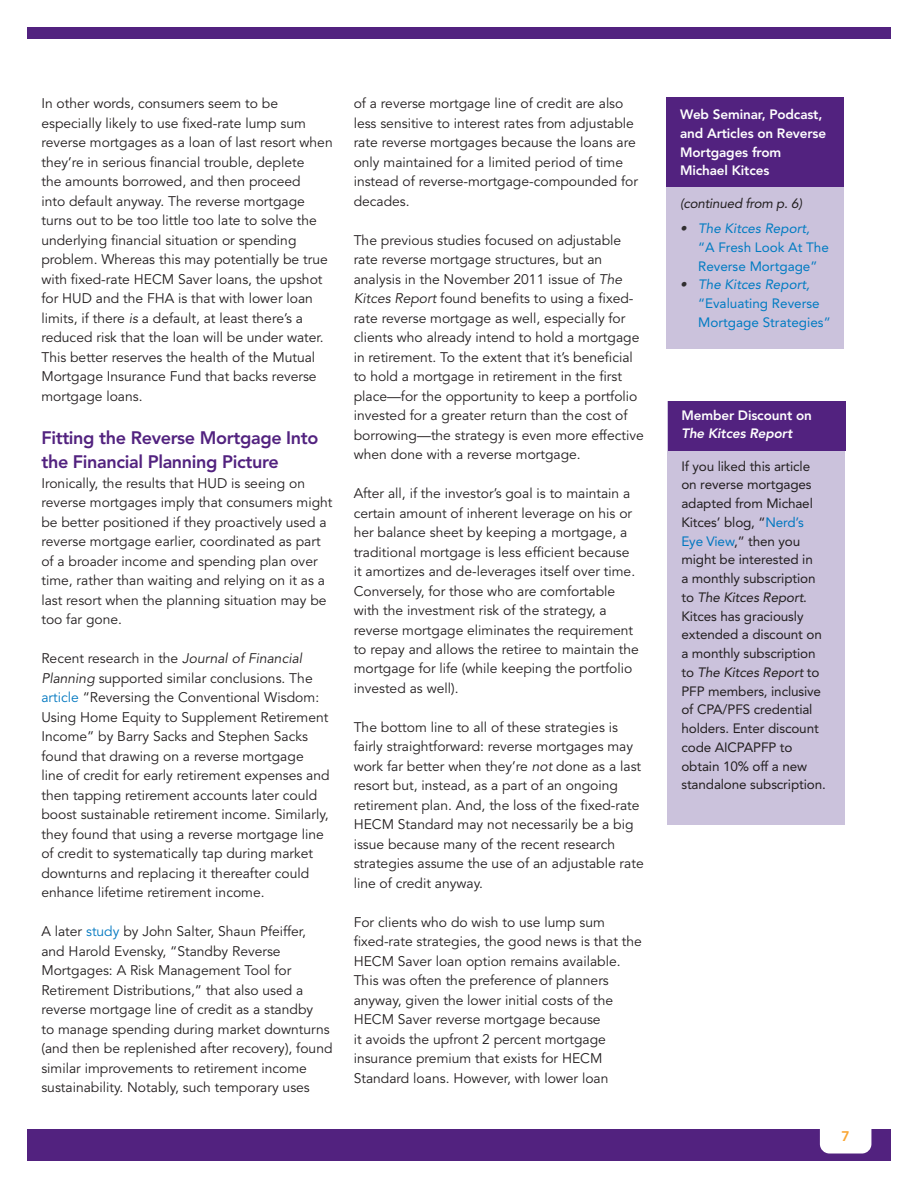
<style>
.page{position:relative;width:918px;height:1188px;background:#fff}
.page>*{position:absolute;margin:0;border:0;box-sizing:border-box;transform-origin:0 0}
.t1{font:800 18px/24px "Avenir";letter-spacing:-.02em;color:#52227f}
.t2{font:13.8px/19.5px "Avenir";color:#231f20}
.t3{font:800 13.8px "Avenir";color:#faa633}
.t4{font:13.5px/18.8px "Avenir";letter-spacing:-.01em;color:#231f20}
.t5{font:13.5px/18.8px "Avenir";color:#007bc2}
.t6{font:800 13.5px/18.8px "Avenir";letter-spacing:-.01em;color:#fff}
.t7{font:italic 13.5px "Avenir";letter-spacing:-.02em;color:#231f20}
.t8{font:italic 800 13.5px "Avenir";letter-spacing:-.01em;color:#fff}
.s1{font-style:italic}
.s2{color:#0077c0}
.s3{font-style:italic;color:#312f30}
</style>
<div class="page">
<div style="left:27px;top:27px;width:864px;height:12px;background:#52227f"></div>
<div style="left:27px;top:1129px;width:864px;height:32px;background:#52227f"></div>
<svg style="left:820px;top:1129px;width:51px;height:25px"></svg>
<div style="left:667px;top:401px;width:178px;height:424px;background:#cbc2dc"></div>
<div style="left:666px;top:98px;width:178px;height:250px;background:#cbc2dc"></div>
<div style="left:668px;top:401px;width:178px;height:50px;background:#52227f"></div>
<div style="left:667px;top:98px;width:177px;height:89px;background:#52227f"></div>
<p class="t2" style="left:41px;top:94px;width:293px">In other words, consumers seem to be especially likely to use fixed-rate lump sum reverse mortgages as a loan of last resort when they’re in serious financial trouble, deplete<br>the amounts borrowed, and then proceed<br>into default anyway. The reverse mortgage turns out to be too little too late to solve the underlying financial situation or spending problem. Whereas this may potentially be true with fixed-rate HECM Saver loans, the upshot for HUD and the FHA is that with lower loan limits, if there <span class="s1">is</span> a default, at least there’s a reduced risk that the loan will be under water.<br>This better reserves the health of the Mutual Mortgage Insurance Fund that backs reverse mortgage loans.</p>
<h1 class="t1" style="left:41px;top:426px;width:279px">Fitting the Reverse Mortgage Into the Financial Planning Picture</h1>
<p class="t2" style="left:41px;top:474px;width:293px">Ironically, the results that HUD is seeing on reverse mortgages imply that consumers might be better positioned if they proactively used a reverse mortgage earlier, coordinated as part of a broader income and spending plan over time, rather than waiting and relying on it as a last resort when the planning situation may be too far gone.</p>
<p class="t2" style="left:41px;top:649px;width:290px">Recent research in the <span class="s1">Journal of Financial Planning</span> supported similar conclusions. The <span class="s2">article</span> “Reversing the Conventional Wisdom:<br>Using Home Equity to Supplement Retirement Income” by Barry Sacks and Stephen Sacks found that drawing on a reverse mortgage<br>line of credit for early retirement expenses and then tapping retirement accounts later could boost sustainable retirement income. Similarly, they found that using a reverse mortgage line of credit to systematically tap during market downturns and replacing it thereafter could enhance lifetime retirement income.</p>
<p class="t2" style="left:41px;top:922px;width:293px">A later <span class="s2">study</span> by John Salter, Shaun Pfeiffer, and Harold Evensky, “Standby Reverse Mortgages: A Risk Management Tool for Retirement Distributions,” that also used a reverse mortgage line of credit as a standby<br>to manage spending during market downturns (and then be replenished after recovery), found similar improvements to retirement income sustainability. Notably, such temporary uses</p>
<p class="t2" style="left:354px;top:94px;width:286px">of a reverse mortgage line of credit are also less sensitive to interest rates from adjustable rate reverse mortgages because the loans are only maintained for a limited period of time instead of reverse-mortgage-compounded for decades.</p>
<p class="t2" style="left:354px;top:230px;width:292px">The previous studies focused on adjustable rate reverse mortgage structures, but an analysis in the November 2011 issue of <span class="s1">The Kitces Report</span> found benefits to using a fixed&shy;rate reverse mortgage as well, especially for clients who already intend to hold a mortgage in retirement. To the extent that it’s beneficial to hold a mortgage in retirement in the first place—for the opportunity to keep a portfolio invested for a greater return than the cost of borrowing—the strategy is even more effective when done with a reverse mortgage.</p>
<p class="t2" style="left:354px;top:484px;width:287px">After all, if the investor’s goal is to maintain a certain amount of inherent leverage on his or her balance sheet by keeping a mortgage, a traditional mortgage is less efficient because it amortizes and de-leverages itself over time.<br>Conversely, for those who are comfortable with the investment risk of the strategy, a reverse mortgage eliminates the requirement to repay and allows the retiree to maintain the mortgage for life (while keeping the portfolio invested as well).</p>
<p class="t2" style="left:354px;top:718px;width:292px">The bottom line to all of these strategies is fairly straightforward: reverse mortgages may work far better when they’re <span class="s1">not</span> done as a last resort but, instead, as a part of an ongoing retirement plan. And, the loss of the fixed-rate HECM Standard may not necessarily be a big issue because many of the recent research strategies assume the use of an adjustable rate line of credit anyway.</p>
<p class="t2" style="left:354px;top:913px;width:290px">For clients who do wish to use lump sum fixed-rate strategies, the good news is that the HECM Saver loan option remains available.<br>This was often the preference of planners anyway, given the lower initial costs of the HECM Saver reverse mortgage because<br>it avoids the upfront 2 percent mortgage insurance premium that exists for HECM Standard loans. However, with lower loan</p>
<p class="t6" style="left:680px;top:105px;width:148px">Web Seminar, Podcast, and Articles on Reverse<br>Mortgages from<br>Michael Kitces</p>
<p class="t7" style="left:680px;top:195px;width:123px">(continued from p. 6)</p>
<p class="t5" style="left:698px;top:219px;width:132px;text-indent:-18px"><span class="s3">•</span> <span class="s1">The Kitces Report, </span>“A Fresh Look At The<br>Reverse Mortgage”</p>
<p class="t5" style="left:698px;top:275px;width:134px;text-indent:-18px"><span class="s3">•</span> <span class="s1">The Kitces Report, </span>“Evaluating Reverse<br>Mortgage Strategies”</p>
<p class="t6" style="left:681px;top:406px;width:132px">Member Discount on</p>
<p class="t8" style="left:681px;top:426px;width:112px">The Kitces Report</p>
<p class="t4" style="left:681px;top:457px;width:146px">If you liked this article on reverse mortgages adapted from Michael<br>Kitces’ blog, “<span class="s2">Nerd’s<br>Eye View</span>,” then you might be interested in<br>a monthly subscription to <span class="s1">The Kitces Report</span>.<br>Kitces has graciously extended a discount on a monthly subscription to <span class="s1">The Kitces Report</span> to<br>PFP members, inclusive of CPA/PFS credential holders. Enter discount code AICPAPFP to obtain 10% off a new standalone subscription.</p>
<p class="t3" style="left:842px;top:1128px;width:10px">7</p>
</div>
